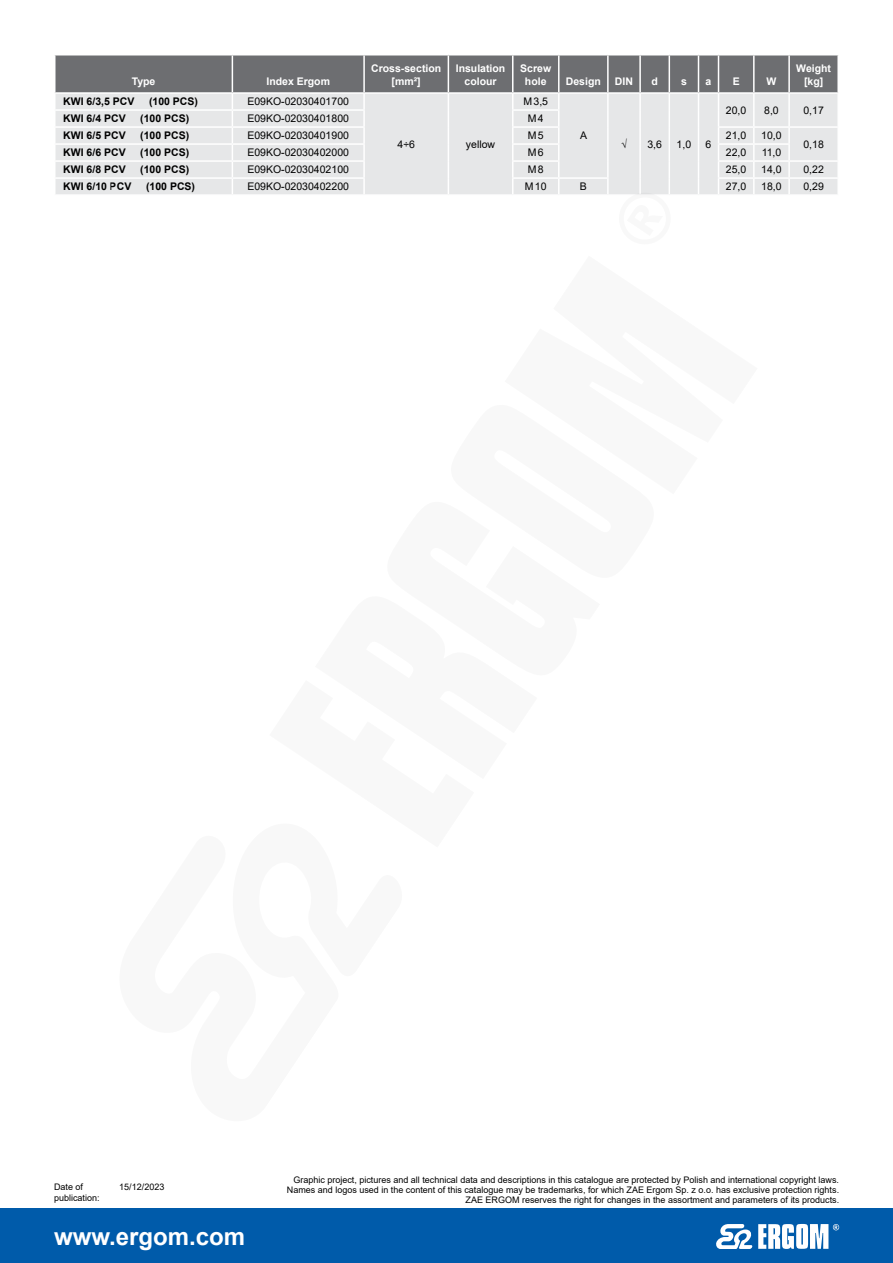
<style>
.page{position:relative;width:893px;height:1263px;background:#fff}
.page>*{position:absolute;margin:0;border:0;box-sizing:border-box;transform-origin:0 0}
.t1{font:700 24px "Arial";color:#fff}
.tabela-body{font:10.5px "Arial";color:#000}
.tabela-body-bold{font:700 10.5px "Arial";color:#000}
.tabela-naglowek{font:700 10.5px/12.6px "Arial";color:#fff;text-align:center}
.t2{font:9px/9.8px "Arial";color:#000;text-align:right}
</style>
<div class="page">
<div style="left:0;top:1209px;width:893px;height:54px;background:#005baa"></div>
<svg style="left:716px;top:1224px;width:123px;height:25px"></svg>
<svg style="left:55px;top:55px;width:783px;height:139px;background:#c8c9ca"></svg>
<p class="tabela-naglowek" style="left:132px;top:75px;width:25px">Type</p>
<p class="tabela-naglowek" style="left:266px;top:75px;width:65px">Index Ergom</p>
<p class="tabela-naglowek" style="left:371px;top:62px;width:72px">Cross-section [mm²]</p>
<p class="tabela-naglowek" style="left:456px;top:62px;width:51px">Insulation colour</p>
<p class="tabela-naglowek" style="left:520px;top:62px;width:32px">Screw hole</p>
<p class="tabela-naglowek" style="left:566px;top:75px;width:37px">Design</p>
<p class="tabela-naglowek" style="left:615px;top:75px;width:20px">DIN</p>
<p class="tabela-naglowek" style="left:651px;top:75px;width:8px">d</p>
<p class="tabela-naglowek" style="left:681px;top:75px;width:7px">s</p>
<p class="tabela-naglowek" style="left:706px;top:75px;width:7px">a</p>
<p class="tabela-naglowek" style="left:733px;top:75px;width:9px">E</p>
<p class="tabela-naglowek" style="left:766px;top:75px;width:11px">W</p>
<p class="tabela-naglowek" style="left:796px;top:62px;width:36px">Weight [kg]</p>
<p class="tabela-body-bold" style="left:63px;top:94px;width:73px">KWI 6/3,5 PCV</p>
<p class="tabela-body-bold" style="left:149px;top:94px;width:51px">(100 PCS)</p>
<p class="tabela-body" style="left:247px;top:94px;width:103px">E09KO-02030401700</p>
<p class="tabela-body" style="left:523px;top:94px;width:26px">M3,5</p>
<p class="tabela-body" style="left:726px;top:103px;width:22px">20,0</p>
<p class="tabela-body" style="left:764px;top:103px;width:16px">8,0</p>
<p class="tabela-body" style="left:803px;top:103px;width:22px">0,17</p>
<p class="tabela-body-bold" style="left:63px;top:111px;width:64px">KWI 6/4 PCV</p>
<p class="tabela-body-bold" style="left:140px;top:111px;width:51px">(100 PCS)</p>
<p class="tabela-body" style="left:247px;top:111px;width:103px">E09KO-02030401800</p>
<p class="tabela-body" style="left:528px;top:111px;width:17px">M4</p>
<p class="tabela-body-bold" style="left:63px;top:128px;width:64px">KWI 6/5 PCV</p>
<p class="tabela-body-bold" style="left:140px;top:128px;width:51px">(100 PCS)</p>
<p class="tabela-body" style="left:247px;top:128px;width:103px">E09KO-02030401900</p>
<p class="tabela-body" style="left:528px;top:128px;width:17px">M5</p>
<p class="tabela-body" style="left:726px;top:128px;width:22px">21,0</p>
<p class="tabela-body" style="left:761px;top:128px;width:22px">10,0</p>
<p class="tabela-body" style="left:580px;top:128px;width:9px">A</p>
<p class="tabela-body" style="left:621px;top:137px;width:7px">√</p>
<p class="tabela-body" style="left:647px;top:137px;width:16px">3,6</p>
<p class="tabela-body" style="left:677px;top:137px;width:16px">1,0</p>
<p class="tabela-body" style="left:706px;top:137px;width:7px">6</p>
<p class="tabela-body" style="left:397px;top:137px;width:19px">4÷6</p>
<p class="tabela-body" style="left:466px;top:137px;width:31px">yellow</p>
<p class="tabela-body" style="left:803px;top:137px;width:22px">0,18</p>
<p class="tabela-body-bold" style="left:63px;top:145px;width:64px">KWI 6/6 PCV</p>
<p class="tabela-body-bold" style="left:140px;top:145px;width:51px">(100 PCS)</p>
<p class="tabela-body" style="left:247px;top:145px;width:103px">E09KO-02030402000</p>
<p class="tabela-body" style="left:528px;top:145px;width:17px">M6</p>
<p class="tabela-body" style="left:726px;top:145px;width:22px">22,0</p>
<p class="tabela-body" style="left:762px;top:145px;width:21px">11,0</p>
<p class="tabela-body-bold" style="left:63px;top:162px;width:64px">KWI 6/8 PCV</p>
<p class="tabela-body-bold" style="left:140px;top:162px;width:51px">(100 PCS)</p>
<p class="tabela-body" style="left:247px;top:162px;width:103px">E09KO-02030402100</p>
<p class="tabela-body" style="left:528px;top:162px;width:17px">M8</p>
<p class="tabela-body" style="left:726px;top:162px;width:22px">25,0</p>
<p class="tabela-body" style="left:761px;top:162px;width:22px">14,0</p>
<p class="tabela-body" style="left:803px;top:162px;width:22px">0,22</p>
<p class="tabela-body-bold" style="left:63px;top:179px;width:70px">KWI 6/10 PCV</p>
<p class="tabela-body-bold" style="left:146px;top:179px;width:51px">(100 PCS)</p>
<p class="tabela-body" style="left:247px;top:179px;width:103px">E09KO-02030402200</p>
<p class="tabela-body" style="left:525px;top:179px;width:23px">M10</p>
<p class="tabela-body" style="left:580px;top:179px;width:9px">B</p>
<p class="tabela-body" style="left:726px;top:179px;width:22px">27,0</p>
<p class="tabela-body" style="left:761px;top:179px;width:22px">18,0</p>
<p class="tabela-body" style="left:803px;top:179px;width:22px">0,29</p>
<p class="t2" style="left:54px;top:1182px;width:31px">Date of</p>
<p class="t2" style="left:119px;top:1182px;width:47px">15/12/2023</p>
<p class="t2" style="left:54px;top:1193px;width:47px">publication:</p>
<h1 class="t1" style="left:54px;top:1219px;width:193px">www.ergom.com</h1>
<p class="t2" style="left:287px;top:1175px;width:554px">Graphic project, pictures and all technical data and descriptions in this catalogue are protected by Polish and international copyright laws.<br>Names and logos used in the content of this catalogue may be trademarks, for which ZAE Ergom Sp. z o.o. has exclusive protection rights.<br>ZAE ERGOM reserves the right for changes in the assortment and parameters of its products.</p>
</div>
